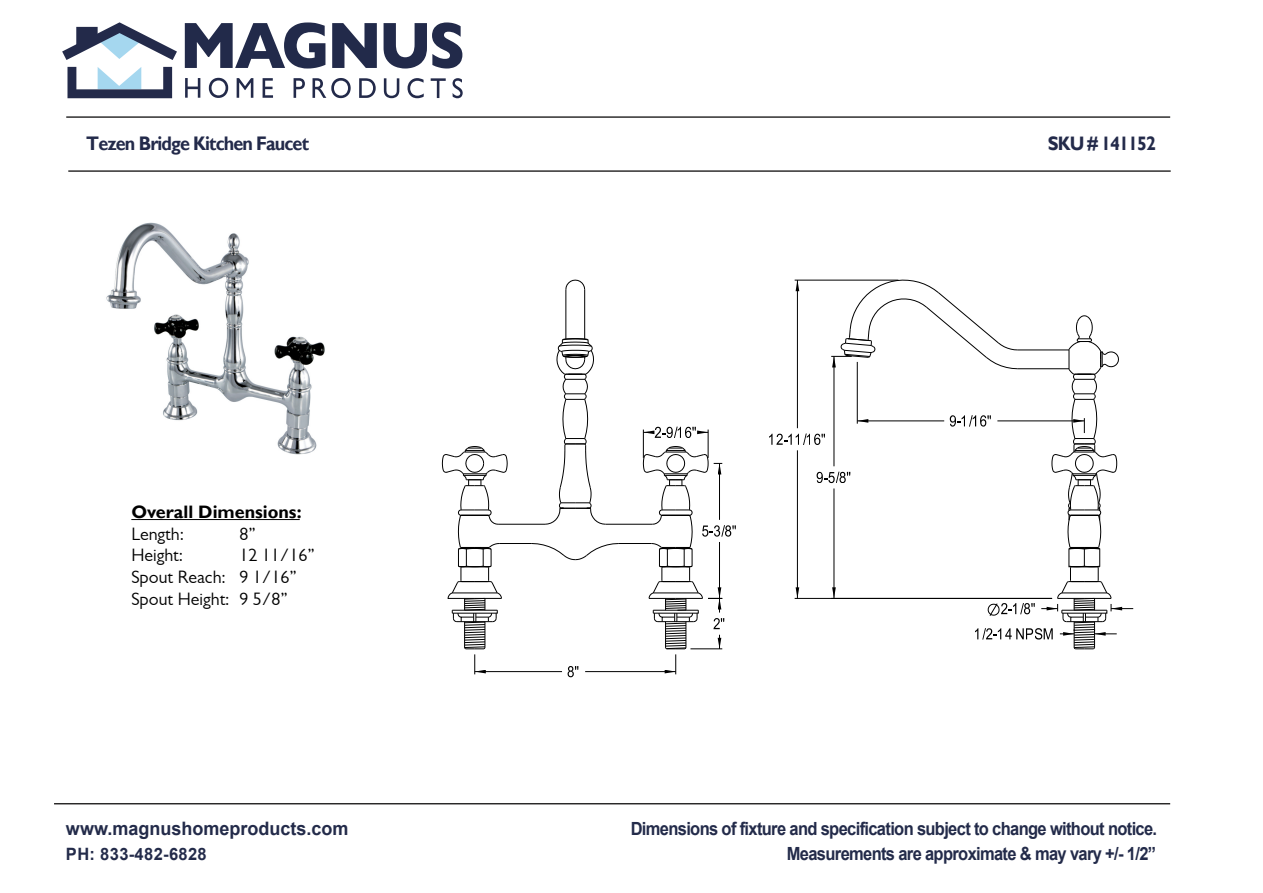
<style>
.page{position:relative;width:1263px;height:893px;background:#fff}
.page>*{position:absolute;margin:0;border:0;box-sizing:border-box;transform-origin:0 0}
.t1{font:700 19.65px "Gill Sans";letter-spacing:-.05em;color:#232a4a;scale:.92 1}
.t2{font:700 19.5px "Gill Sans";letter-spacing:-.05em;color:#232a4a;scale:.92 1}
.t3{font:700 18.6px "Arial";color:#232b4a}
.t4{font:700 18.15px/24.6px "Arial";letter-spacing:-.04em;color:#232b4a;text-align:right;scale:.91 1}
.t5{font:18px/21.6px "Gill Sans";color:#000}
.t6{font:700 18px "Gill Sans";color:#000}
.t7{font:700 16.95px "Arial";letter-spacing:.02em;color:#232b4a}
</style>
<div class="page">
<hr style="left:66px;top:116px;width:1104px;height:2px;background:#272626">
<hr style="left:68px;top:170px;width:1103px;height:2px;background:#272626">
<hr style="left:54px;top:803px;width:1116px;height:1px;background:#272626">
<svg style="left:62px;top:22px;width:115px;height:38px"></svg>
<svg style="left:67px;top:67px;width:105px;height:31px"></svg>
<svg style="left:185px;top:22px;width:140px;height:47px"></svg>
<svg style="left:332px;top:23px;width:45px;height:45px"></svg>
<svg style="left:384px;top:22px;width:78px;height:47px"></svg>
<svg style="left:185px;top:78px;width:15px;height:20px"></svg>
<svg style="left:209px;top:78px;width:19px;height:20px"></svg>
<svg style="left:237px;top:78px;width:16px;height:20px"></svg>
<svg style="left:263px;top:78px;width:10px;height:20px"></svg>
<svg style="left:294px;top:78px;width:11px;height:20px"></svg>
<svg style="left:312px;top:78px;width:39px;height:20px"></svg>
<svg style="left:359px;top:78px;width:17px;height:20px"></svg>
<svg style="left:384px;top:78px;width:15px;height:20px"></svg>
<svg style="left:407px;top:78px;width:17px;height:20px"></svg>
<svg style="left:431px;top:78px;width:15px;height:20px"></svg>
<svg style="left:452px;top:78px;width:11px;height:20px"></svg>
<hr style="left:131px;top:519px;width:169px;height:1px;background:#000">
<svg style="left:568px;top:666px;width:10px;height:11px"></svg>
<hr style="left:475px;top:671px;width:87px;height:1px;background:#000">
<hr style="left:585px;top:671px;width:91px;height:1px;background:#000">
<hr style="left:584px;top:289px;width:1px;height:50px;background:#000">
<hr style="left:565px;top:289px;width:1px;height:50px;background:#000">
<svg style="left:565px;top:279px;width:20px;height:11px"></svg>
<svg style="left:769px;top:279px;width:364px;height:371px"></svg>
<hr style="left:498px;top:524px;width:47px;height:1px;background:#000">
<hr style="left:499px;top:543px;width:33px;height:1px;background:#000">
<svg style="left:442px;top:446px;width:66px;height:228px"></svg>
<hr style="left:605px;top:524px;width:47px;height:1px;background:#000">
<hr style="left:619px;top:543px;width:32px;height:1px;background:#000">
<svg style="left:531px;top:543px;width:88px;height:17px"></svg>
<svg style="left:643px;top:427px;width:93px;height:247px"></svg>
<svg style="left:544px;top:338px;width:62px;height:187px"></svg>
<img style="left:106px;top:222px;width:219px;height:233px">
<p class="t1" style="left:86px;top:132px;width:244px">Tezen Bridge Kitchen Faucet</p>
<p class="t2" style="left:1048px;top:132px;width:119px">SKU # 141152</p>
<p class="t6" style="left:131px;top:502px;width:172px">Overall Dimensions:</p>
<p class="t5" style="left:131px;top:523px;width:54px">Length:</p>
<p class="t5" style="left:239px;top:523px;width:18px">8”</p>
<p class="t5" style="left:131px;top:544px;width:53px">Height:</p>
<p class="t5" style="left:131px;top:544px;width:185px;text-indent:108px">12 11/16”<br>Spout Reach: 9 1/16”<br>Spout Height: 9 5/8”</p>
<p class="t3" style="left:66px;top:816px;width:284px">www.magnushomeproducts.com</p>
<p class="t7" style="left:66px;top:842px;width:142px">PH: 833-482-6828</p>
<p class="t4" style="left:631px;top:816px;width:580px">Dimensions of fixture and specification subject to change without notice.<br>Measurements are approximate &amp; may vary +/- 1/2”</p>
</div>
